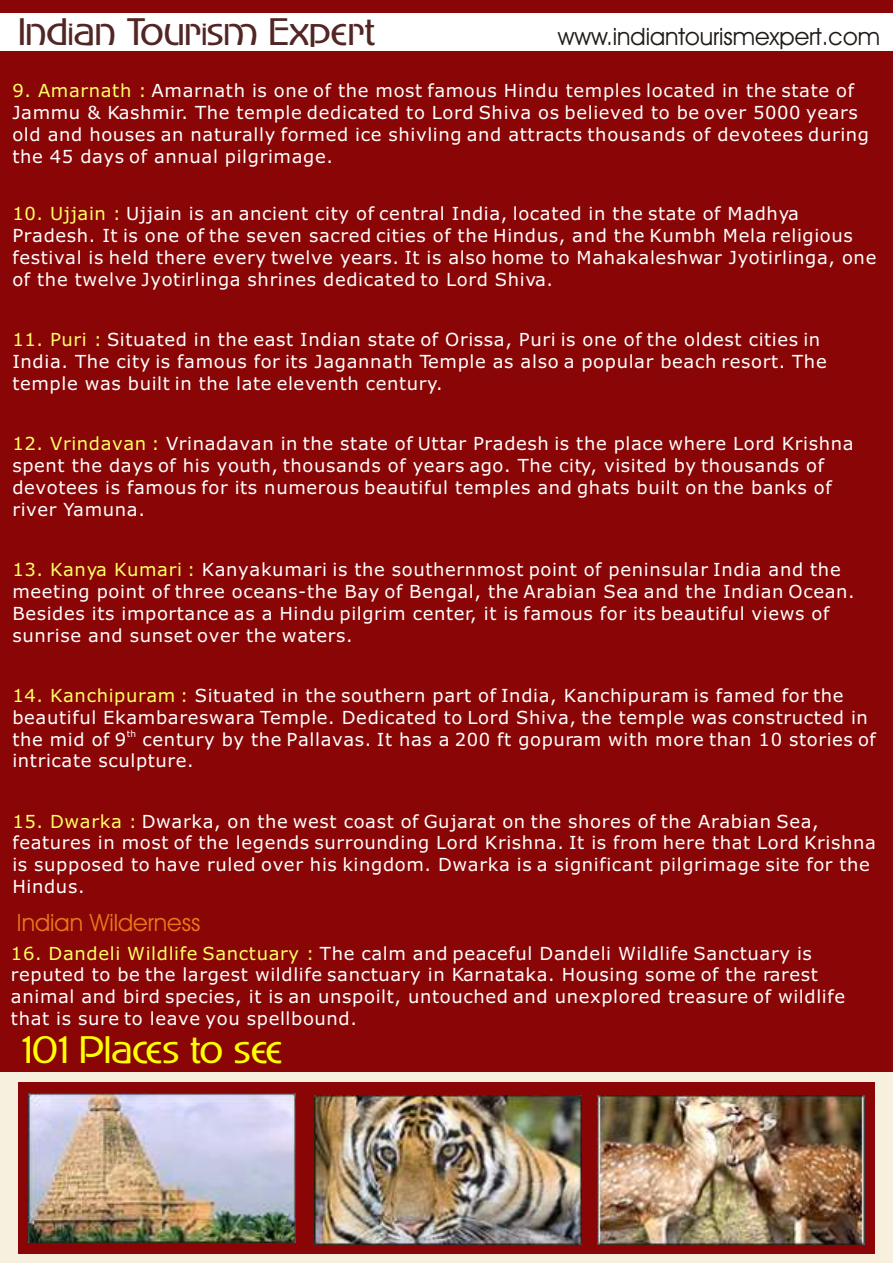
<style>
.page{position:relative;width:894px;height:1263px;background:#fff}
.page>*{position:absolute;margin:0;border:0;box-sizing:border-box;transform-origin:0 0}
.t1{font:36px "Advertiser";color:#522624}
.t2{font:36px "Advertiser";color:#ff0}
.t3{font:24px "Avant Garde Bk BT";color:#1f1a17}
.t4{font:24px "Avant Garde Bk BT";color:#e8781a}
.t5{font:18px/21.9px "Verdana";letter-spacing:.035em;color:#fff}
.t6{font:9px "Verdana";color:#fff}
.s1{color:#ff6}
</style>
<div class="page">
<div style="left:0;top:0;width:893px;height:1263px;background:#8a0505"></div>
<div style="left:0;top:1072px;width:893px;height:190px;background:#f7f0de"></div>
<div style="left:18px;top:1083px;width:857px;height:171px;background:#8a0505"></div>
<img style="left:28px;top:1094px;width:267px;height:149px">
<img style="left:314px;top:1095px;width:267px;height:149px">
<img style="left:598px;top:1095px;width:267px;height:149px">
<div style="left:0;top:13px;width:893px;height:37px;background:#fff"></div>
<h1 class="t1" style="left:18px;top:10px;width:359px">Indian Tourism Expert</h1>
<h2 class="t3" style="left:558px;top:27px;width:324px">www.indiantourismexpert.com</h2>
<p class="t5" style="left:12px;top:81px;width:843px"><span class="s1">9. Amarnath :</span> Amarnath is one of the most famous Hindu temples located in the state of</p>
<p class="t5" style="left:12px;top:103px;width:858px">Jammu &amp; Kashmir. The temple dedicated to Lord Shiva os believed to be over 5000 years old and houses an naturally formed ice shivling and attracts thousands of devotees during the 45 days of annual pilgrimage.</p>
<p class="t5" style="left:12px;top:204px;width:788px"><span class="s1">10. Ujjain :</span> Ujjain is an ancient city of central India, located in the state of Madhya</p>
<p class="t5" style="left:12px;top:226px;width:865px">Pradesh. It is one of the seven sacred cities of the Hindus, and the Kumbh Mela religious festival is held there every twelve years. It is also home to Mahakaleshwar Jyotirlinga, one of the twelve Jyotirlinga shrines dedicated to Lord Shiva.</p>
<p class="t5" style="left:12px;top:330px;width:809px"><span class="s1">11. Puri :</span> Situated in the east Indian state of Orissa, Puri is one of the oldest cities in</p>
<p class="t5" style="left:12px;top:352px;width:816px">India. The city is famous for its Jagannath Temple as also a popular beach resort. The temple was built in the late eleventh century.</p>
<p class="t5" style="left:12px;top:434px;width:843px"><span class="s1">12. Vrindavan :</span> Vrinadavan in the state of Uttar Pradesh is the place where Lord Krishna</p>
<p class="t5" style="left:12px;top:456px;width:821px">spent the days of his youth, thousands of years ago. The city, visited by thousands of devotees is famous for its numerous beautiful temples and ghats built on the banks of river Yamuna.</p>
<p class="t5" style="left:12px;top:560px;width:830px"><span class="s1">13. Kanya Kumari :</span> Kanyakumari is the southernmost point of peninsular India and the</p>
<p class="t5" style="left:12px;top:582px;width:844px">meeting point of three oceans-the Bay of Bengal, the Arabian Sea and the Indian Ocean.<br>Besides its importance as a Hindu pilgrim center, it is famous for its beautiful views of sunrise and sunset over the waters.</p>
<p class="t5" style="left:12px;top:686px;width:833px"><span class="s1">14. Kanchipuram :</span> Situated in the southern part of India, Kanchipuram is famed for the</p>
<p class="t5" style="left:12px;top:708px;width:857px">beautiful Ekambareswara Temple. Dedicated to Lord Shiva, the temple was constructed in</p>
<p class="t6" style="left:127px;top:730px;width:11px">th</p>
<p class="t5" style="left:12px;top:730px;width:865px">the mid of 9 century by the Pallavas. It has a 200 ft gopuram with more than 10 stories of intricate sculpture.</p>
<p class="t5" style="left:12px;top:812px;width:808px"><span class="s1">15. Dwarka :</span> Dwarka, on the west coast of Gujarat on the shores of the Arabian Sea,</p>
<p class="t5" style="left:12px;top:834px;width:865px">features in most of the legends surrounding Lord Krishna. It is from here that Lord Krishna is supposed to have ruled over his kingdom. Dwarka is a significant pilgrimage site for the<br>Hindus.</p>
<h2 class="t4" style="left:17px;top:913px;width:185px">Indian Wilderness</h2>
<p class="t5" style="left:11px;top:944px;width:836px"><span class="s1">16. Dandeli Wildlife Sanctuary :</span> The calm and peaceful Dandeli Wildlife Sanctuary is reputed to be the largest wildlife sanctuary in Karnataka. Housing some of the rarest animal and bird species, it is an unspoilt, untouched and unexplored treasure of wildlife that is sure to leave you spellbound.</p>
<h1 class="t2" style="left:22px;top:1027px;width:263px">101 Places to see</h1>
</div>
